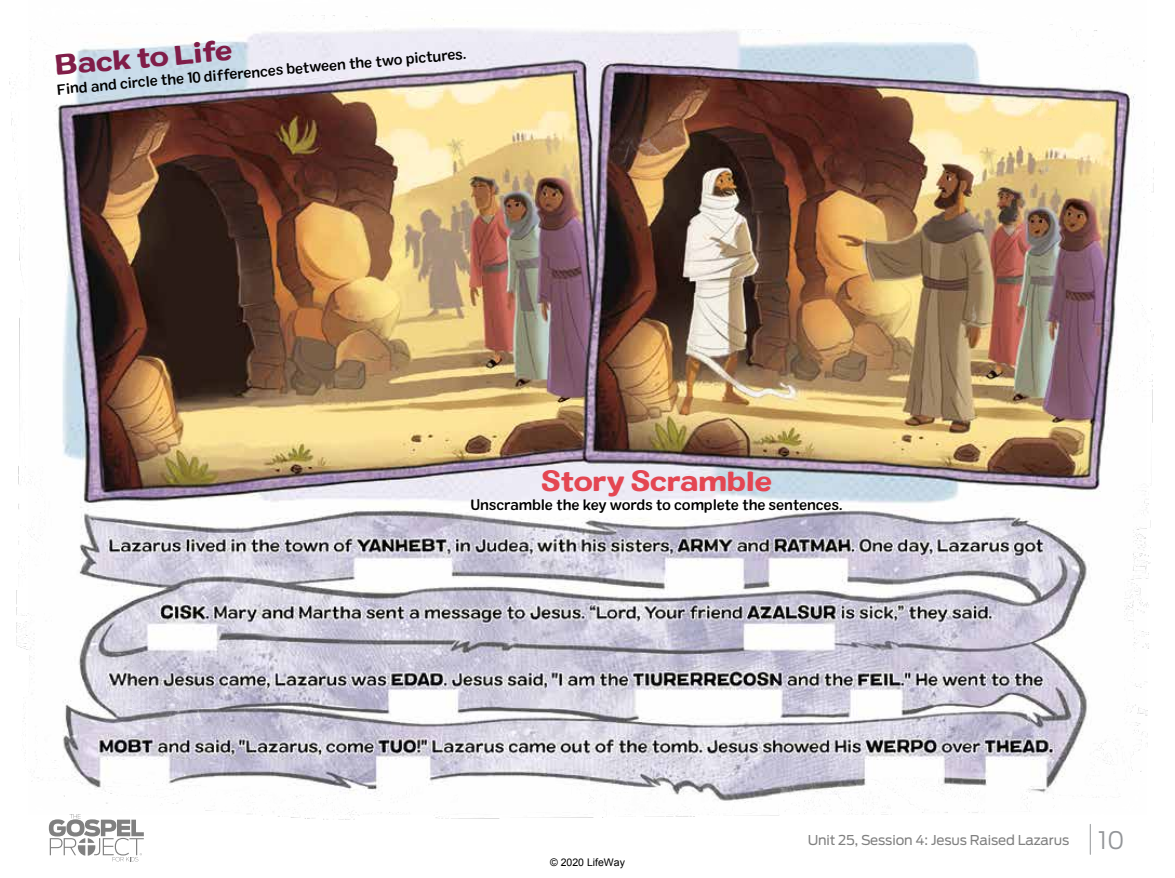
<style>
.page{position:relative;width:1175px;height:878px;background:#fff}
.page>*{position:absolute;margin:0;border:0;box-sizing:border-box;transform-origin:0 0}
.t1{font:27px "Colby Ex Bld";letter-spacing:-.03em;color:#e44652}
.t2{font:27px "Colby Ex Bld";color:#801d48}
.t3{font:300 24px "Antenna";color:#939598}
.t4{font:15px "Colby St Med";letter-spacing:-.01em;color:#000}
.t5{font:13.5px "Antenna";letter-spacing:-.01em;color:#000}
.t6{font:10.5px "Arial";color:#000}
</style>
<div class="page">
<img style="left:9px;top:15px;width:1146px;height:847px">
<svg style="left:49px;top:814px;width:95px;height:47px"></svg>
<hr style="left:1089px;top:824px;width:1px;height:30px;background:#939598">
<h1 class="t2" style="left:53px;top:47px;width:180px;rotate:-5deg">Back to Life</h1>
<p class="t4" style="left:56px;top:80px;width:412px;rotate:-5deg">Find and circle the 10 differences between the two pictures.</p>
<h1 class="t1" style="left:540px;top:463px;width:233px">Story Scramble</h1>
<p class="t4" style="left:470px;top:495px;width:373px">Unscramble the key words to complete the sentences.</p>
<p class="t6" style="left:550px;top:855px;width:76px">© 2020 LifeWay</p>
<p class="t5" style="left:807px;top:831px;width:263px">Unit 25, Session 4: Jesus Raised Lazarus</p>
<h2 class="t3" style="left:1098px;top:826px;width:28px">10</h2>
</div>
